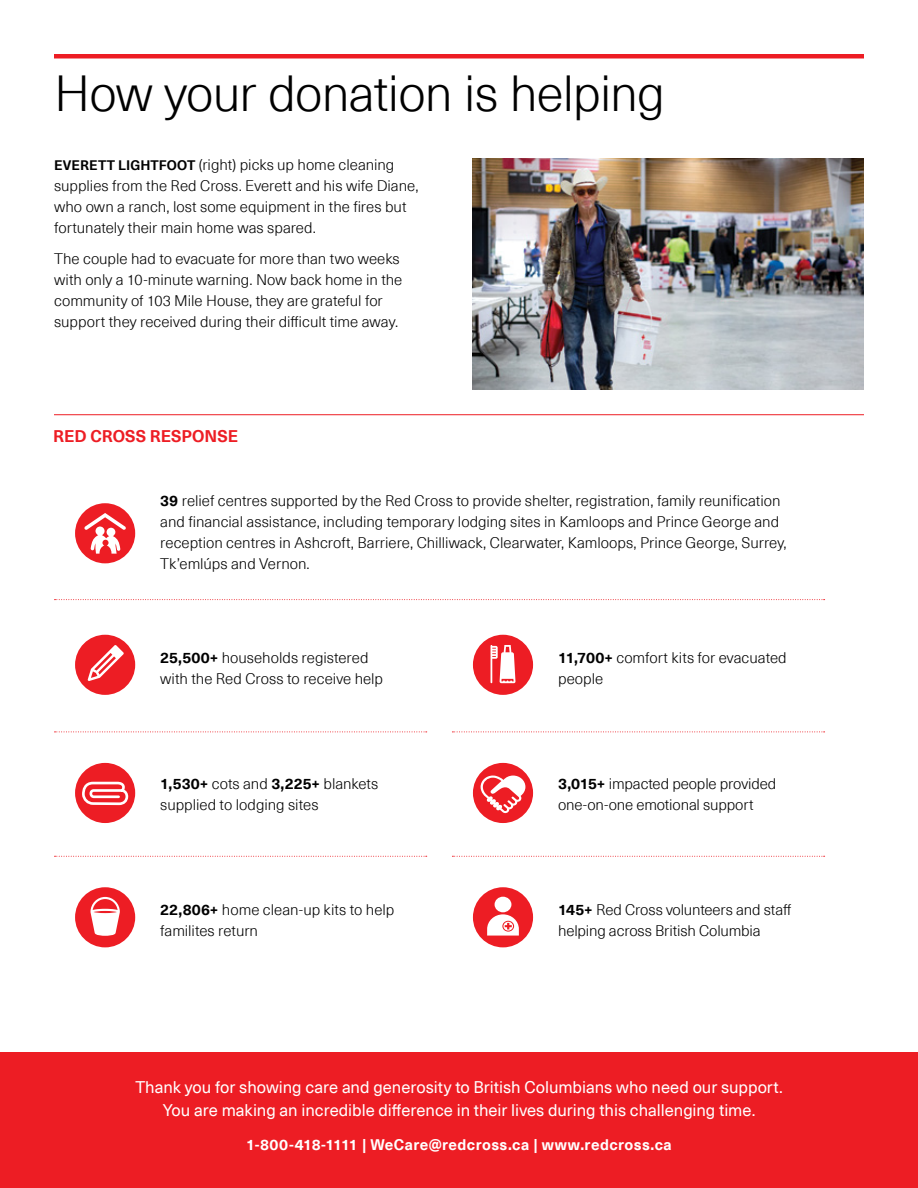
<style>
.page{position:relative;width:918px;height:1188px;background:#fff}
.page>*{position:absolute;margin:0;border:0;box-sizing:border-box;transform-origin:0 0}
.t1{font:300 49.5px "Neue Haas Unica Pro";letter-spacing:-.015em;color:#000}
.t2{font:16.5px/22.5px "Neue Haas Unica Pro";color:#fff;text-align:center}
.t3{font:700 16.5px "Neue Haas Unica Pro";letter-spacing:-.005em;color:#ed1d24}
.t4{font:300 15px/21px "Neue Haas Unica Pro";color:#000}
.t5{font:700 15px "Neue Haas Unica Pro";letter-spacing:.03em;color:#fff}
.s1{font-weight:700;font-size:13.5px}
.s2{font-weight:700}
</style>
<div class="page">
<div style="left:0;top:1052px;width:918px;height:136px;background:#ed1d24"></div>
<hr style="left:54px;top:54px;width:810px;height:4px;background:#ed1d24">
<img style="left:472px;top:158px;width:392px;height:232px">
<hr style="left:54px;top:414px;width:810px;height:1px;background:#ed1d24">
<svg style="left:55px;top:732px;width:372px;height:1px"></svg>
<svg style="left:55px;top:599px;width:770px;height:1px"></svg>
<svg style="left:55px;top:856px;width:372px;height:1px"></svg>
<svg style="left:452px;top:732px;width:373px;height:1px"></svg>
<svg style="left:452px;top:856px;width:373px;height:1px"></svg>
<div style="left:75px;top:635px;width:60px;height:60px;background:#ed1d24;border-radius:50%"></div>
<svg style="left:88px;top:645px;width:36px;height:36px"></svg>
<div style="left:75px;top:503px;width:60px;height:60px;background:#ed1d24;border-radius:50%"></div>
<svg style="left:84px;top:513px;width:42px;height:41px"></svg>
<div style="left:473px;top:635px;width:60px;height:60px;background:#ed1d24;border-radius:50%"></div>
<svg style="left:491px;top:645px;width:25px;height:38px"></svg>
<div style="left:75px;top:763px;width:60px;height:60px;background:#ed1d24;border-radius:50%"></div>
<svg style="left:82px;top:781px;width:47px;height:25px"></svg>
<div style="left:473px;top:763px;width:60px;height:60px;background:#ed1d24;border-radius:50%"></div>
<svg style="left:481px;top:776px;width:44px;height:37px"></svg>
<div style="left:473px;top:887px;width:60px;height:60px;background:#ed1d24;border-radius:50%"></div>
<svg style="left:487px;top:897px;width:32px;height:39px"></svg>
<div style="left:75px;top:887px;width:60px;height:60px;background:#ed1d24;border-radius:50%"></div>
<svg style="left:90px;top:897px;width:30px;height:39px"></svg>
<h1 class="t1" style="left:54px;top:64px;width:613px">How your donation is helping</h1>
<p class="t4" style="left:54px;top:154px;width:366px"><span class="s1">EVERETT LIGHTFOOT</span> (right) picks up home cleaning supplies from the Red Cross. Everett and his wife Diane, who own a ranch, lost some equipment in the fires but fortunately their main home was spared.</p>
<p class="t4" style="left:54px;top:248px;width:350px">The couple had to evacuate for more than two weeks with only a 10-minute warning. Now back home in the community of 103 Mile House, they are grateful for support they received during their difficult time away.</p>
<p class="t3" style="left:53px;top:426px;width:186px">RED CROSS RESPONSE</p>
<p class="t4" style="left:160px;top:490px;width:628px"><span class="s2">39</span> relief centres supported by the Red Cross to provide shelter, registration, family reunification and financial assistance, including temporary lodging sites in Kamloops and Prince George and reception centres in Ashcroft, Barriere, Chilliwack, Clearwater, Kamloops, Prince George, Surrey, Tk’emlúps and Vernon.</p>
<p class="t4" style="left:160px;top:647px;width:224px"><span class="s2">25,500+</span> households registered with the Red Cross to receive help</p>
<p class="t4" style="left:558px;top:647px;width:230px"><span class="s2">11,700+</span> comfort kits for evacuated people</p>
<p class="t4" style="left:160px;top:773px;width:220px"><span class="s2">1,530+</span> cots and <span class="s2">3,225+</span> blankets supplied to lodging sites</p>
<p class="t4" style="left:558px;top:773px;width:220px"><span class="s2">3,015+</span> impacted people provided one-on-one emotional support</p>
<p class="t4" style="left:160px;top:899px;width:235px"><span class="s2">22,806+</span> home clean-up kits to help familites return</p>
<p class="t4" style="left:558px;top:899px;width:234px"><span class="s2">145+</span> Red Cross volunteers and staff helping across British Columbia</p>
<p class="t2" style="left:135px;top:1077px;width:649px">Thank you for showing care and generosity to British Columbians who need our support.<br>You are making an incredible difference in their lives during this challenging time.</p>
<p class="t5" style="left:246px;top:1135px;width:427px">1-800-418-1111 | WeCare@redcross.ca | www.redcross.ca</p>
</div>
